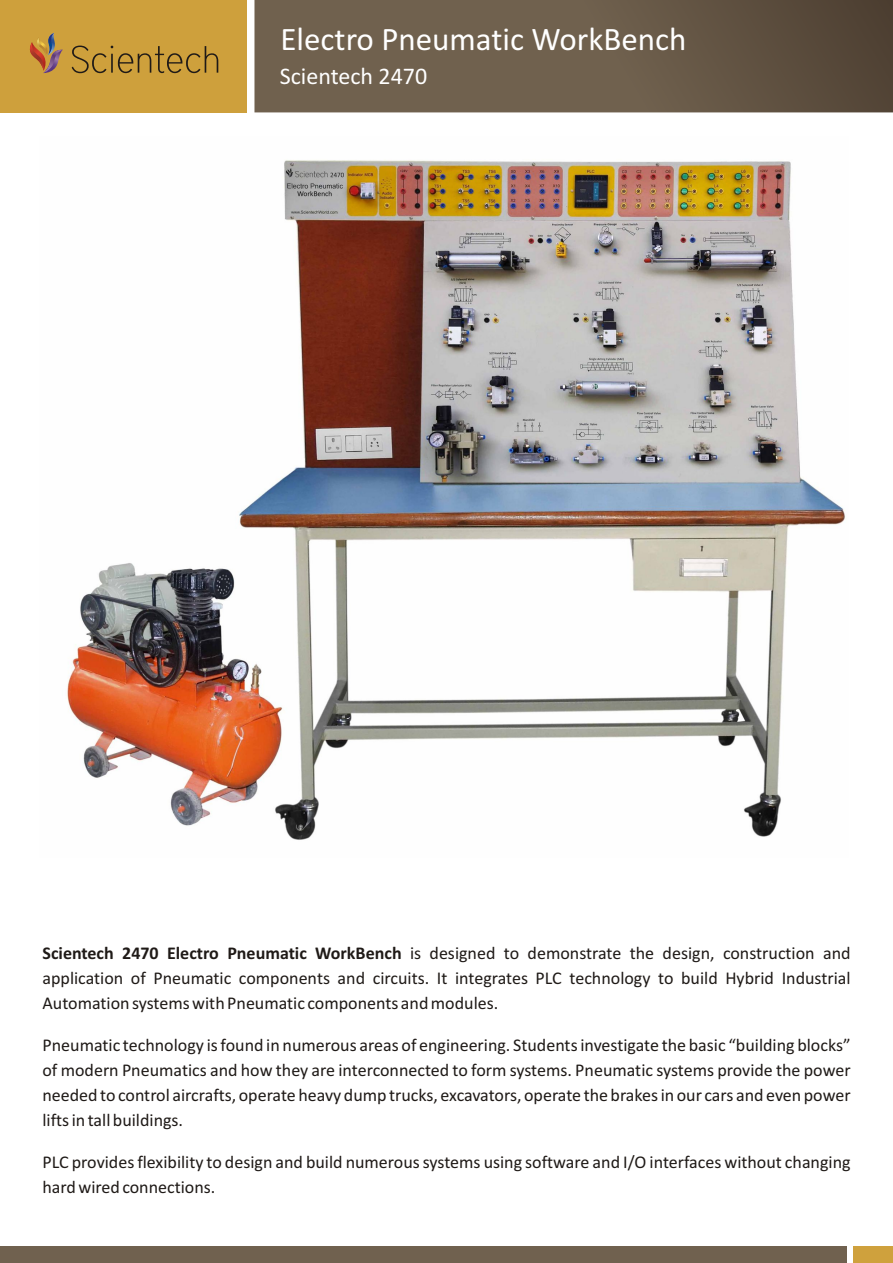
<style>
.page{position:relative;width:893px;height:1263px;background:#fff}
.page>*{position:absolute;margin:0;border:0;box-sizing:border-box;transform-origin:0 0}
.t1{font:33px "Calibri";color:#fff}
.t2{font:24px "Calibri";color:#fff}
.t3{font:18px/25.2px "Calibri";color:#1f1a17;text-align:justify}
.s1{font-weight:700}
</style>
<div class="page">
<div style="left:0;top:1246px;width:846px;height:17px;background:#70614f"></div>
<div style="left:854px;top:1246px;width:39px;height:17px;background:#cfa13d"></div>
<svg style="left:254px;top:0;width:639px;height:112px;background:#685948"></svg>
<div style="left:0;top:0;width:246px;height:112px;background:#cea03c"></div>
<svg style="left:72px;top:46px;width:146px;height:27px"></svg>
<svg style="left:29px;top:33px;width:34px;height:40px"></svg>
<img style="left:67px;top:160px;width:779px;height:680px">
<h1 class="t1" style="left:281px;top:25px;width:407px">Electro Pneumatic WorkBench</h1>
<h2 class="t2" style="left:280px;top:66px;width:149px">Scientech 2470</h2>
<p class="t3" style="left:43px;top:942px;width:810px"><span class="s1">Scientech 2470 Electro Pneumatic WorkBench</span> is designed to demonstrate the design, construction and application of Pneumatic components and circuits. It integrates PLC technology to build Hybrid Industrial Automation systems with Pneumatic components and modules.</p>
<p class="t3" style="left:42px;top:1033px;width:810px">Pneumatic technology is found in numerous areas of engineering. Students investigate the basic “building blocks” of modern Pneumatics and how they are interconnected to form systems. Pneumatic systems provide the power needed to control aircrafts, operate heavy dump trucks, excavators, operate the brakes in our cars and even power lifts in tall buildings.</p>
<p class="t3" style="left:42px;top:1150px;width:810px">PLC provides flexibility to design and build numerous systems using software and I/O interfaces without changing hard wired connections.</p>
</div>
